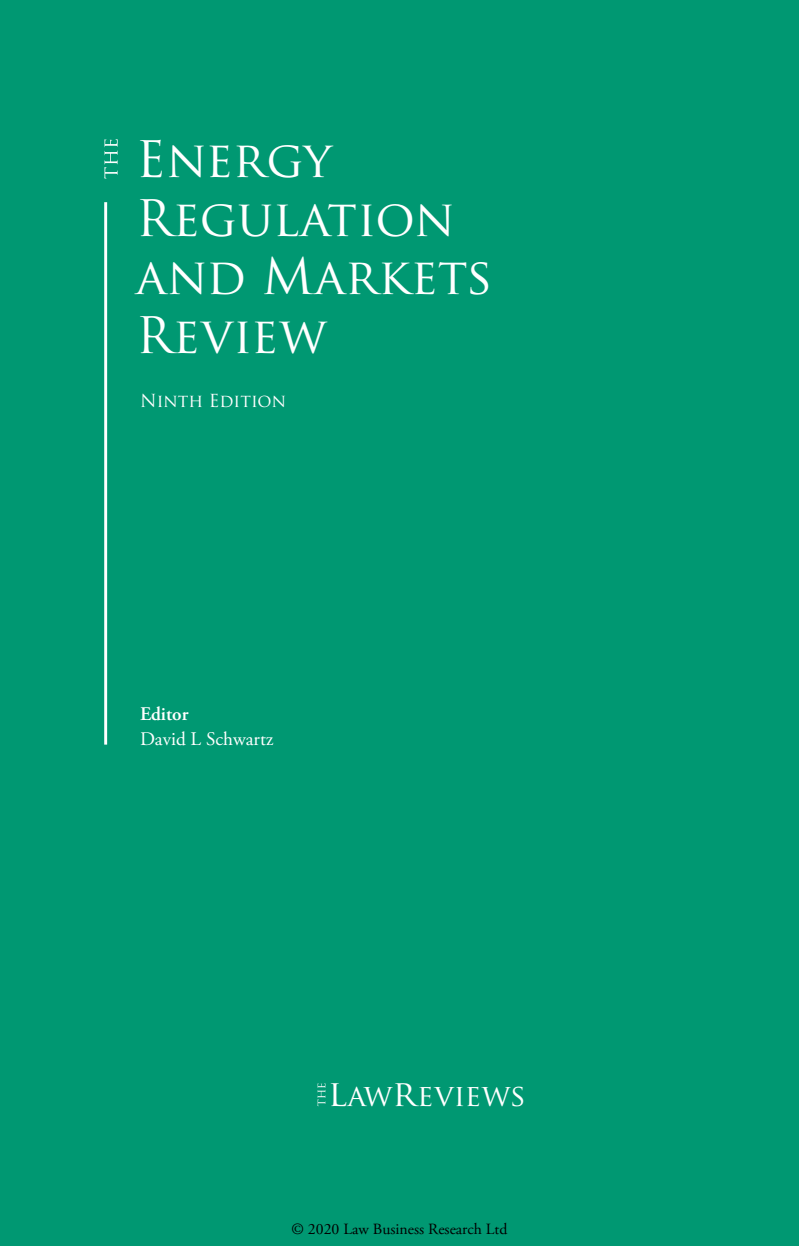
<style>
.page{position:relative;width:799px;height:1246px;background:#fff}
.page>*{position:absolute;margin:0;border:0;box-sizing:border-box;transform-origin:0 0}
.t1{font:49px/58.8px "Trajan Pro";color:#fff}
.t2{font:29.75px "Trajan Pro";color:#fff}
.t3{font:19.25px "Adobe Garamond Pro";color:#fff}
.t4{font:600 19.25px "Adobe Garamond Pro";color:#fff}
.t5{font:17.5px "Trajan Pro";color:#fff}
.t6{font:15.75px "Adobe Garamond Pro";color:#000}
.s1{font-size:35.7px}
</style>
<div class="page">
<div style="left:0;top:0;width:799px;height:1245px;background:#009872"></div>
<svg style="left:104px;top:139px;width:14px;height:40px"></svg>
<hr style="left:104px;top:202px;width:3px;height:542px;background:#fff">
<svg style="left:317px;top:1083px;width:8px;height:22px"></svg>
<p class="t1" style="left:136px;top:129px;width:358px">Energy<br>Regulation and Markets<br>Review</p>
<p class="t5" style="left:140px;top:389px;width:147px">Ninth Edition</p>
<p class="t4" style="left:140px;top:702px;width:50px">Editor</p>
<p class="t3" style="left:140px;top:726px;width:135px">David L Schwartz</p>
<p class="t2" style="left:328px;top:1076px;width:199px"><span class="s1">l</span>aw<span class="s1">r</span>eviews</p>
<p class="t6" style="left:291px;top:1218px;width:217px">© 2020 Law Business Research Ltd</p>
</div>
